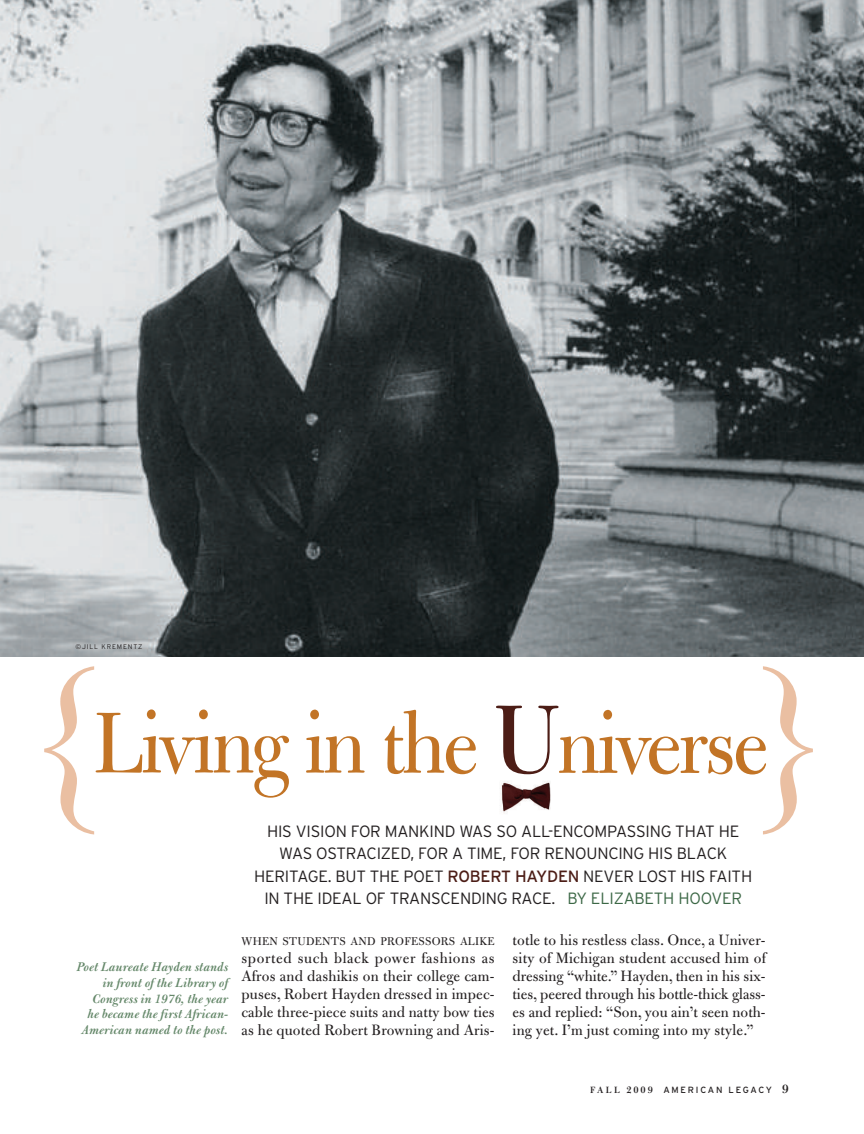
<style>
.page{position:relative;width:864px;height:1134px;background:#fff}
.page>*{position:absolute;margin:0;border:0;box-sizing:border-box;transform-origin:0 0}
.t1{font:183.45px "Baskerville";color:#eabfa2}
.t2{font:95.7px "Bulmer MT Std Display";letter-spacing:-.02em;color:#c27426}
.t3{font:300 16.35px/22.2px "Interstate";letter-spacing:-.015em;color:#231f20;text-align:center}
.t4{font:16.2px/18px "Bulmer MT Std";letter-spacing:.01em;color:#231f20;text-align:justify}
.t5{font:italic 600 13.5px/15.8px "Bulmer MT Std";color:#65886a;text-align:right}
.t6{font:12.15px "Bulmer MT Std";letter-spacing:.02em;color:#231f20}
.t7{font:9px "Interstate";letter-spacing:.2em;color:#231f20}
.t8{font:300 6.75px "Interstate";letter-spacing:.13em;color:#231f20}
.s1{font-size:107.7px;color:#4c1d16}
.s2{font-weight:400;color:#4c1d16}
.s3{color:#3c6846}
.s4{font-family:"Bulmer MT Std";font-weight:600;font-size:9.75px}
.s5{font-family:"Bulmer MT Std";font-weight:600;font-size:10.5px}
.s6{font-family:"Bulmer MT Std";font-weight:600;font-size:13.5px}
</style>
<div class="page">
<img style="left:0;top:0;width:864px;height:657px">
<img style="left:501px;top:781px;width:50px;height:33px">
<p class="t8" style="left:76px;top:643px;width:68px">©JILL KREMENTZ</p>
<h1 class="t1" style="left:25px;top:625px;width:89px">{</h1>
<h1 class="t1" style="left:744px;top:625px;width:89px">}</h1>
<h2 class="t2" style="left:94px;top:710px;width:675px">Living in the <span class="s1">U</span>niverse</h2>
<p class="t3" style="left:254px;top:820px;width:500px">HIS VISION FOR MANKIND WAS SO ALL-ENCOMPASSING THAT HE WAS OSTRACIZED, FOR A TIME, FOR RENOUNCING HIS BLACK HERITAGE. BUT THE POET <span class="s2">ROBERT HAYDEN</span> NEVER LOST HIS FAITH IN THE IDEAL OF TRANSCENDING RACE. <span class="s3">BY ELIZABETH HOOVER</span></p>
<p class="t5" style="left:76px;top:960px;width:153px">Poet Laureate Hayden stands in front of the Library of<br>Congress in 1976, the year<br>he became the first African-<br>American named to the post.</p>
<p class="t6" style="left:242px;top:937px;width:255px">WHEN STUDENTS AND PROFESSORS ALIKE</p>
<p class="t4" style="left:242px;top:951px;width:255px">sported such black power fashions as Afros and dashikis on their college cam&shy;puses, Robert Hayden dressed in impec&shy;cable three-piece suits and natty bow ties as he quoted Robert Browning and Aris-</p>
<p class="t4" style="left:513px;top:933px;width:255px">totle to his restless class. Once, a Univer&shy;sity of Michigan student accused him of dressing “white.” Hayden, then in his six&shy;ties, peered through his bottle-thick glass&shy;es and replied: “Son, you ain’t seen noth&shy;ing yet. I’m just coming into my style.”</p>
<p class="t7" style="left:590px;top:1084px;width:200px"><span class="s4">FALL</span> <span class="s5">2009</span> AMERICAN LEGACY <span class="s6">9</span></p>
</div>
